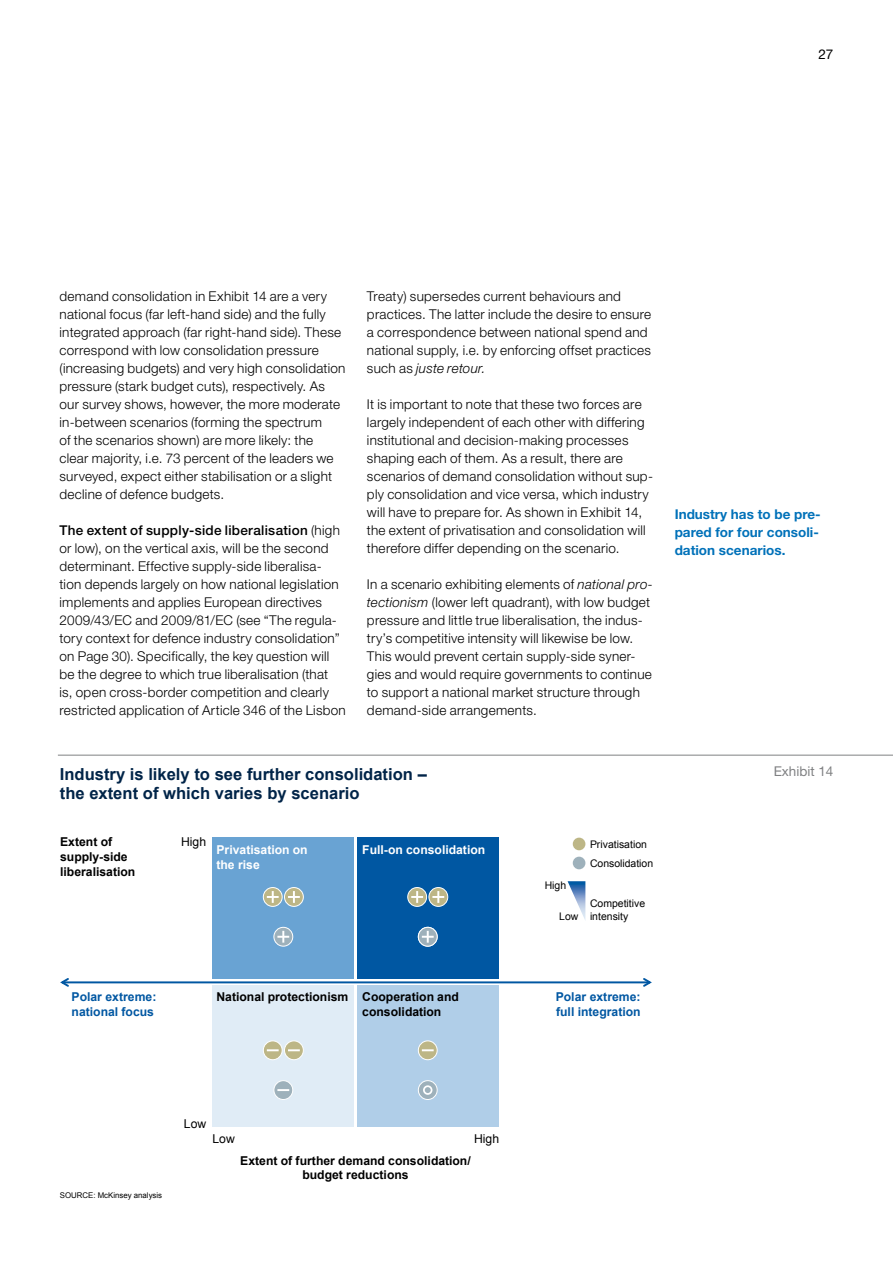
<style>
.page{position:relative;width:893px;height:1263px;background:#fff}
.page>*{position:absolute;margin:0;border:0;box-sizing:border-box;transform-origin:0 0}
.t1{font:700 16.65px "Arial";color:#002448}
.t2{font:300 13.5px/18px "Helvetica Neue LT Std";letter-spacing:.02em;color:#000}
.t3{font:700 13.5px/18px "Helvetica Neue LT Std";color:#0071b9}
.t4{font:13.5px "Helvetica Neue LT Std";color:#808183}
.t5{font:13.5px "Helvetica Neue LT Std";color:#000}
.t6{font:700 12.15px/14.7px "Arial";color:#000}
.t7{font:700 12.15px/14.7px "Arial";color:#0057a2}
.t8{font:700 12.15px/14.7px "Arial";color:#fff}
.t9{font:12.15px "Arial";color:#000}
.t10{font:10.5px/12.6px "Arial";color:#000}
.t11{font:7.8px "Arial";color:#000}
.s1{font-weight:500}
.s2{font-style:italic}
</style>
<div class="page">
<hr style="left:62px;top:981px;width:588px;height:2px;background:#0057a2">
<svg style="left:641px;top:978px;width:11px;height:9px"></svg>
<svg style="left:60px;top:978px;width:11px;height:9px"></svg>
<div style="left:212px;top:985px;width:142px;height:142px;background:#e0ecf6"></div>
<div style="left:357px;top:985px;width:142px;height:142px;background:#b0cee8"></div>
<div style="left:357px;top:837px;width:142px;height:142px;background:#0057a2"></div>
<div style="left:212px;top:837px;width:142px;height:142px;background:#69a3d3"></div>
<svg style="left:408px;top:887px;width:19px;height:19px"></svg>
<div style="left:407px;top:887px;width:20px;height:20px;border:1px solid #fff;border-radius:50%"></div>
<svg style="left:411px;top:891px;width:12px;height:12px"></svg>
<svg style="left:429px;top:887px;width:19px;height:19px"></svg>
<div style="left:428px;top:887px;width:20px;height:20px;border:1px solid #fff;border-radius:50%"></div>
<svg style="left:432px;top:891px;width:12px;height:12px"></svg>
<svg style="left:418px;top:927px;width:19px;height:19px"></svg>
<div style="left:418px;top:927px;width:20px;height:19px;border:1px solid #fff;border-radius:50%"></div>
<svg style="left:422px;top:931px;width:12px;height:12px"></svg>
<svg style="left:418px;top:1041px;width:19px;height:19px"></svg>
<div style="left:418px;top:1040px;width:20px;height:20px;border:1px solid #fff;border-radius:50%"></div>
<svg style="left:422px;top:1049px;width:12px;height:2px"></svg>
<svg style="left:263px;top:887px;width:19px;height:19px"></svg>
<div style="left:263px;top:887px;width:20px;height:20px;border:1px solid #fff;border-radius:50%"></div>
<svg style="left:267px;top:891px;width:12px;height:12px"></svg>
<svg style="left:284px;top:887px;width:19px;height:19px"></svg>
<div style="left:284px;top:887px;width:20px;height:20px;border:1px solid #fff;border-radius:50%"></div>
<svg style="left:288px;top:891px;width:12px;height:12px"></svg>
<svg style="left:274px;top:927px;width:19px;height:19px"></svg>
<div style="left:273px;top:927px;width:20px;height:19px;border:1px solid #fff;border-radius:50%"></div>
<svg style="left:277px;top:931px;width:12px;height:12px"></svg>
<svg style="left:263px;top:1041px;width:19px;height:19px"></svg>
<div style="left:263px;top:1040px;width:20px;height:20px;border:1px solid #fff;border-radius:50%"></div>
<svg style="left:267px;top:1049px;width:12px;height:2px"></svg>
<svg style="left:284px;top:1041px;width:19px;height:19px"></svg>
<div style="left:284px;top:1040px;width:20px;height:20px;border:1px solid #fff;border-radius:50%"></div>
<svg style="left:288px;top:1049px;width:12px;height:2px"></svg>
<svg style="left:418px;top:1081px;width:19px;height:18px"></svg>
<div style="left:418px;top:1080px;width:20px;height:20px;border:1px solid #fff;border-radius:50%"></div>
<div style="left:424px;top:1086px;width:8px;height:8px;background:#9eb1bb;border-radius:50%"></div>
<div style="left:423px;top:1085px;width:9px;height:10px;border:2px solid #fff;border-radius:50%"></div>
<div style="left:274px;top:1081px;width:19px;height:18px;background:#9eb1bb;border-radius:50%"></div>
<div style="left:273px;top:1080px;width:20px;height:20px;border:1px solid #fff;border-radius:50%"></div>
<svg style="left:277px;top:1089px;width:12px;height:2px"></svg>
<svg style="left:568px;top:881px;width:17px;height:38px"></svg>
<div style="left:573px;top:838px;width:12px;height:12px;background:#bdb686;border-radius:50%"></div>
<div style="left:573px;top:857px;width:12px;height:12px;background:#9eb1bb;border-radius:50%"></div>
<hr style="left:58px;top:755px;width:835px;height:1px;background:#808183">
<p class="t5" style="left:818px;top:46px;width:17px">27</p>
<p class="t2" style="left:60px;top:287px;width:287px">demand consolidation in Exhibit 14 are a very national focus (far left-hand side) and the fully integrated approach (far right-hand side). These correspond with low consolidation pressure (increasing budgets) and very high consolidation pressure (stark budget cuts), respectively. As our survey shows, however, the more moderate in-between scenarios (forming the spectrum<br>of the scenarios shown) are more likely: the clear majority, i.e. 73 percent of the leaders we surveyed, expect either stabilisation or a slight decline of defence budgets.</p>
<p class="t2" style="left:60px;top:521px;width:288px"><span class="s1">The extent of supply-side liberalisation</span> (high or low), on the vertical axis, will be the second determinant. Effective supply-side liberalisa&shy;tion depends largely on how national legislation implements and applies European directives 2009/43/EC and 2009/81/EC (see “The regula&shy;tory context for defence industry consolidation” on Page 30). Specifically, the key question will be the degree to which true liberalisation (that<br>is, open cross-border competition and clearly restricted application of Article 346 of the Lisbon</p>
<p class="t2" style="left:367px;top:287px;width:286px">Treaty) supersedes current behaviours and practices. The latter include the desire to ensure a correspondence between national spend and national supply, i.e. by enforcing offset practices such as <span class="s2">juste retour.</span></p>
<p class="t2" style="left:367px;top:395px;width:288px">It is important to note that these two forces are largely independent of each other with differing institutional and decision-making processes shaping each of them. As a result, there are scenarios of demand consolidation without sup&shy;ply consolidation and vice versa, which industry will have to prepare for. As shown in Exhibit 14, the extent of privatisation and consolidation will therefore differ depending on the scenario.</p>
<p class="t2" style="left:367px;top:575px;width:287px">In a scenario exhibiting elements of <span class="s2">national pro&shy;tectionism</span> (lower left quadrant), with low budget pressure and little true liberalisation, the indus&shy;try’s competitive intensity will likewise be low.<br>This would prevent certain supply-side syner&shy;gies and would require governments to continue to support a national market structure through demand-side arrangements.</p>
<p class="t3" style="left:675px;top:504px;width:148px">Industry has to be pre&shy;pared for four consoli&shy;dation scenarios.</p>
<p class="t1" style="left:60px;top:763px;width:369px">Industry is likely to see further consolidation –</p>
<p class="t4" style="left:774px;top:763px;width:61px">Exhibit 14</p>
<p class="t1" style="left:60px;top:782px;width:301px">the extent of which varies by scenario</p>
<p class="t9" style="left:181px;top:834px;width:27px">High</p>
<p class="t6" style="left:60px;top:835px;width:77px">Extent of supply-side liberalisation</p>
<p class="t8" style="left:216px;top:843px;width:93px">Privatisation on the rise</p>
<p class="t8" style="left:362px;top:842px;width:124px">Full-on consolidation</p>
<p class="t10" style="left:590px;top:834px;width:65px;line-height:19px">Privatisation<br>Consolidation</p>
<p class="t7" style="left:72px;top:990px;width:86px">Polar extreme: national focus</p>
<p class="t6" style="left:216px;top:990px;width:133px">National protectionism</p>
<p class="t6" style="left:362px;top:990px;width:98px">Cooperation and consolidation</p>
<p class="t11" style="left:60px;top:1190px;width:104px">SOURCE: McKinsey analysis</p>
<p class="t9" style="left:184px;top:1115px;width:24px">Low</p>
<p class="t9" style="left:212px;top:1130px;width:24px">Low</p>
<p class="t9" style="left:474px;top:1130px;width:27px">High</p>
<p class="t6" style="left:240px;top:1153px;width:232px;text-align:center">Extent of further demand consolidation/ budget reductions</p>
<p class="t10" style="left:545px;top:879px;width:23px">High</p>
<p class="t10" style="left:559px;top:910px;width:21px">Low</p>
<p class="t10" style="left:590px;top:898px;width:57px">Competitive intensity</p>
<p class="t7" style="left:556px;top:990px;width:86px">Polar extreme: full integration</p>
</div>
